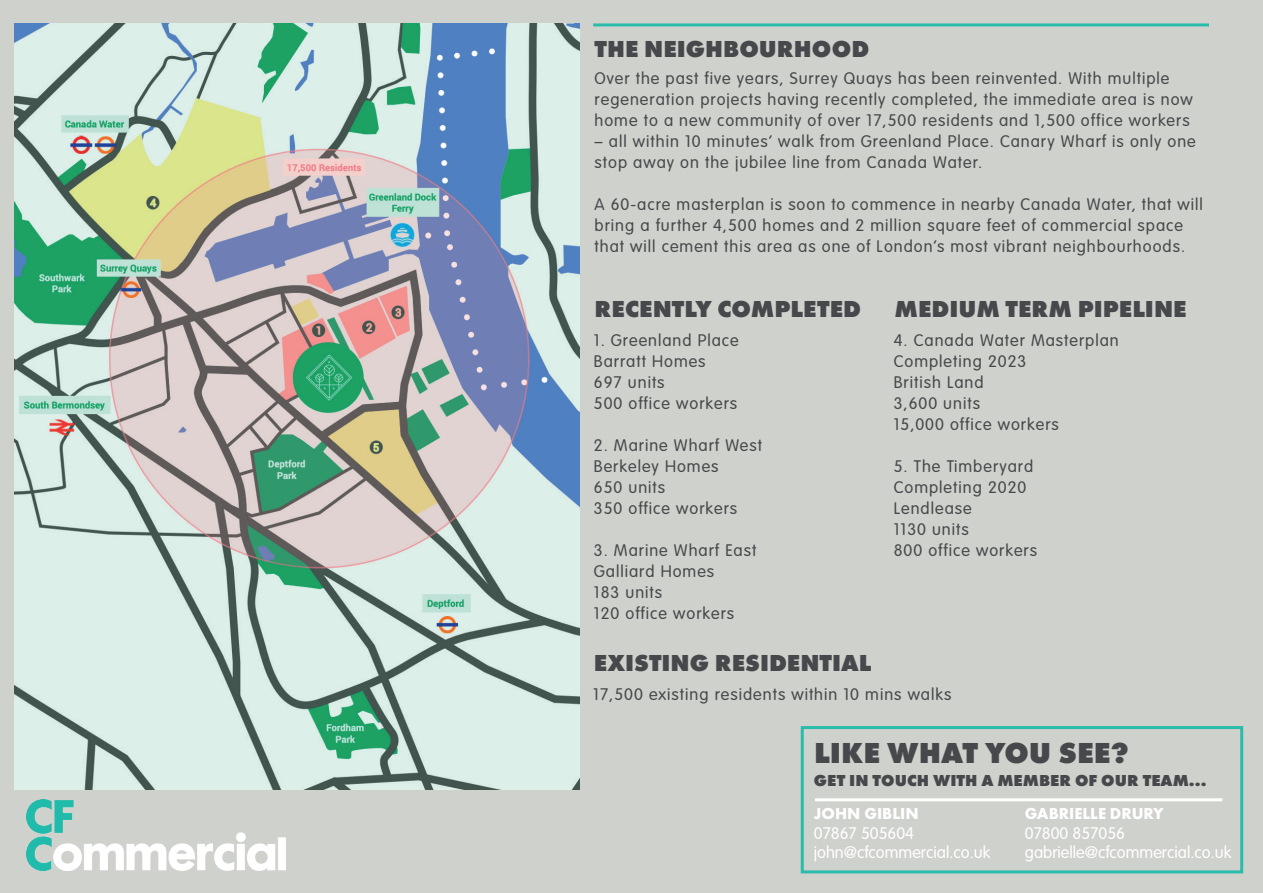
<style>
.page{position:relative;width:1263px;height:893px;background:#cfd1cc}
.page>*{position:absolute;margin:0;border:0;box-sizing:border-box;transform-origin:0 0}
.t1{font:800 30px "Futura PT";color:#46484b}
.t2{font:800 24px "Futura PT";color:#46484b}
.t3{font:300 16.5px/21px "VAG Rounded Std";letter-spacing:.06em;color:#46484b}
.t4{font:300 16.5px/19.8px "VAG Rounded Std";color:#fff}
.t5{font:800 16.5px "Futura PT";color:#46484b}
.t6{font:700 16.5px "Futura PT";color:#fff}
</style>
<div class="page">
<img style="left:27px;top:799px;width:259px;height:72px">
<hr style="left:593px;top:23px;width:616px;height:3px;background:#2abcab">
<hr style="left:815px;top:798px;width:407px;height:3px;background:#fff">
<div style="left:801px;top:726px;width:442px;height:147px;border:3px solid #2abcab"></div>
<img style="left:15px;top:23px;width:564px;height:767px">
<h2 class="t2" style="left:595px;top:33px;width:276px">THE NEIGHBOURHOOD</h2>
<p class="t3" style="left:595px;top:68px;width:600px">Over the past five years, Surrey Quays has been reinvented. With multiple regeneration projects having recently completed, the immediate area is now home to a new community of over 17,500 residents and 1,500 office workers</p>
<p class="t3" style="left:595px;top:131px;width:603px">– all within 10 minutes’ walk from Greenland Place. Canary Wharf is only one stop away on the jubilee line from Canada Water.</p>
<p class="t3" style="left:595px;top:194px;width:610px">A 60-acre masterplan is soon to commence in nearby Canada Water, that will bring a further 4,500 homes and 2 million square feet of commercial space that will cement this area as one of London’s most vibrant neighbourhoods.</p>
<h2 class="t2" style="left:595px;top:294px;width:268px">RECENTLY COMPLETED</h2>
<p class="t3" style="left:594px;top:331px;width:146px">1. Greenland Place<br>Barratt Homes<br>697 units<br>500 office workers</p>
<p class="t3" style="left:594px;top:436px;width:170px">2. Marine Wharf West<br>Berkeley Homes<br>650 units<br>350 office workers</p>
<p class="t3" style="left:594px;top:541px;width:164px">3. Marine Wharf East<br>Galliard Homes<br>183 units<br>120 office workers</p>
<h2 class="t2" style="left:594px;top:647px;width:279px">EXISTING RESIDENTIAL</h2>
<h2 class="t2" style="left:894px;top:294px;width:294px">MEDIUM TERM PIPELINE</h2>
<p class="t3" style="left:894px;top:331px;width:227px">4. Canada Water Masterplan<br>Completing 2023<br>British Land<br>3,600 units<br>15,000 office workers</p>
<p class="t3" style="left:894px;top:457px;width:145px">5. The Timberyard<br>Completing 2020<br>Lendlease<br>1130 units<br>800 office workers</p>
<p class="t3" style="left:593px;top:684px;width:360px">17,500 existing residents within 10 mins walks</p>
<h1 class="t1" style="left:814px;top:734px;width:316px">LIKE WHAT YOU SEE?</h1>
<p class="t5" style="left:814px;top:770px;width:394px">GET IN TOUCH WITH A MEMBER OF OUR TEAM...</p>
<p class="t6" style="left:1025px;top:802px;width:140px">GABRIELLE DRURY</p>
<p class="t4" style="left:1025px;top:823px;width:208px">07800 857056 gabrielle@cfcommercial.co.uk</p>
<p class="t6" style="left:814px;top:802px;width:106px">JOHN GIBLIN</p>
<p class="t4" style="left:814px;top:823px;width:178px">07867 505604 john@cfcommercial.co.uk</p>
</div>
